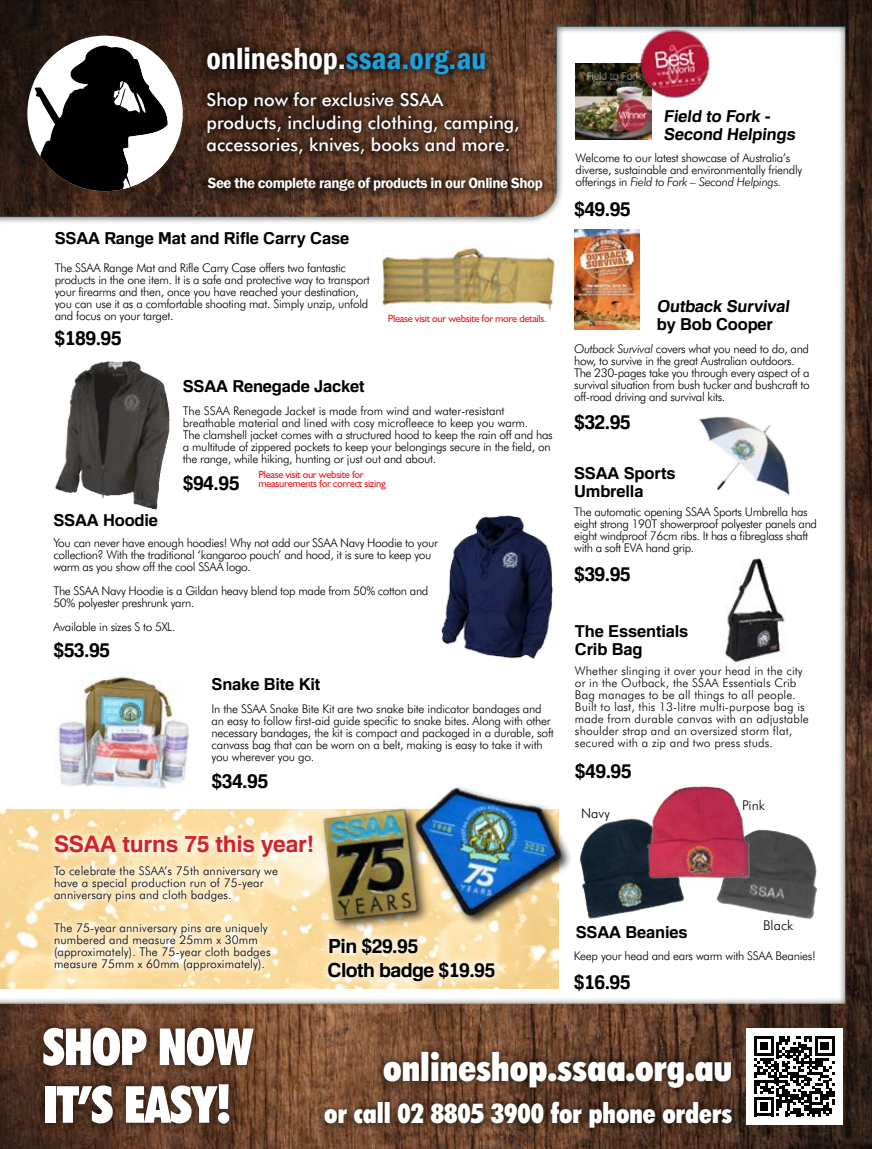
<style>
.page{position:relative;width:872px;height:1149px;background:#fff}
.page>*{position:absolute;margin:0;border:0;box-sizing:border-box;transform-origin:0 0}
.t1{font:900 condensed 51.15px/57.6px "Futura BT";letter-spacing:-.02em;color:#fff}
.t2{font:900 condensed 37.5px "Futura BT";color:#fff}
.t3{font:600 condensed 31.5px "Franklin Gothic";color:#fff}
.t4{font:900 condensed 27px "Futura BT";color:#fff}
.t5{font:700 22.8px "Familiar Pro";letter-spacing:-.01em;color:#d2232a}
.t6{font:700 19.5px/24.3px "Familiar Pro";letter-spacing:-.03em;color:#000}
.t7{font:500 18px/22.5px "Futura BT";color:#fff}
.t8{font:700 16.5px/18px "Familiar Pro";letter-spacing:-.01em;color:#000}
.t9{font:600 15px "Franklin Gothic";letter-spacing:-.03em;color:#fff}
.t10{font:300 13.5px "Futura BT";color:#000}
.t11{font:300 12px/12px "Futura BT";letter-spacing:-.025em;color:#000}
.t12{font:300 12px/12px "Futura BT";letter-spacing:.01em;color:#000}
.t13{font:10.5px/9px "Humanist 521 BT";letter-spacing:-.03em;color:#ed1d24}
.s1{color:#1da1dc}
.s2{font-style:italic}
</style>
<div class="page">
<img style="left:0;top:0;width:872px;height:1148px">
<div style="left:198px;top:38px;width:296px;height:46px;background:#000;opacity:.75"></div>
<div style="left:198px;top:83px;width:329px;height:81px;background:#000;opacity:.75"></div>
<div style="left:27px;top:36px;width:156px;height:155px;background:#fff;border-radius:50%"></div>
<svg style="left:33px;top:45px;width:136px;height:146px"></svg>
<div style="left:746px;top:1027px;width:96px;height:96px;background:#fff"></div>
<svg style="left:754px;top:1036px;width:80px;height:79px"></svg>
<div style="left:35px;top:1019px;width:226px;height:111px;background:#000;opacity:.75"></div>
<img style="left:664px;top:381px;width:158px;height:153px">
<img style="left:55px;top:662px;width:136px;height:137px">
<div style="left:198px;top:168px;width:354px;height:32px;background:#000;opacity:.75"></div>
<img style="left:436px;top:511px;width:121px;height:151px">
<img style="left:55px;top:360px;width:115px;height:149px">
<img style="left:575px;top:64px;width:76px;height:75px">
<img style="left:639px;top:27px;width:72px;height:74px">
<img style="left:716px;top:829px;width:101px;height:90px">
<img style="left:582px;top:817px;width:58px;height:36px">
<img style="left:644px;top:780px;width:109px;height:108px">
<div style="left:317px;top:1043px;width:422px;height:91px;background:#000;opacity:.75"></div>
<img style="left:375px;top:243px;width:185px;height:69px">
<img style="left:574px;top:229px;width:65px;height:101px">
<div style="left:320px;top:928px;width:107px;height:35px;background:#fff;opacity:.75"></div>
<div style="left:319px;top:952px;width:185px;height:38px;background:#fff;opacity:.75"></div>
<img style="left:301px;top:793px;width:87px;height:139px">
<img style="left:388px;top:767px;width:194px;height:177px">
<div style="left:47px;top:858px;width:238px;height:119px;background:#fff;opacity:.75"></div>
<div style="left:46px;top:825px;width:276px;height:41px;background:#fff;opacity:.75"></div>
<img style="left:716px;top:551px;width:71px;height:115px">
<img style="left:0;top:126px;width:3px;height:474px">
<h3 class="t3" style="left:206px;top:37px;width:281px">onlineshop.<span class="s1">ssaa.org.au</span></h3>
<h3 class="t7" style="left:206px;top:88px;width:314px">Shop now for exclusive SSAA products, including clothing, camping, accessories, knives, books and more.</h3>
<p class="t9" style="left:208px;top:174px;width:336px">See the complete range of products in our Online Shop</p>
<h3 class="t8" style="left:55px;top:229px;width:296px">SSAA Range Mat and Rifle Carry Case</h3>
<p class="t11" style="left:55px;top:261px;width:316px">The SSAA Range Mat and Rifle Carry Case offers two fantastic products in the one item. It is a safe and protective way to transport your firearms and then, once you have reached your destination, you can use it as a comfortable shooting mat. Simply unzip, unfold and focus on your target.</p>
<h3 class="t6" style="left:55px;top:325px;width:68px">$189.95</h3>
<h3 class="t8" style="left:183px;top:376px;width:183px">SSAA Renegade Jacket</h3>
<p class="t13" style="left:388px;top:313px;width:160px">Please visit our website for more details.</p>
<p class="t11" style="left:183px;top:404px;width:371px">The SSAA Renegade Jacket is made from wind and water-resistant breathable material and lined with cosy microfleece to keep you warm.<br>The clamshell jacket comes with a structured hood to keep the rain off and has a multitude of zippered pockets to keep your belongings secure in the field, on the range, while hiking, hunting or just out and about.</p>
<h3 class="t6" style="left:183px;top:470px;width:58px">$94.95</h3>
<p class="t13" style="left:258px;top:470px;width:129px">Please visit our website for measurements for correct sizing</p>
<h3 class="t8" style="left:53px;top:510px;width:106px">SSAA Hoodie</h3>
<p class="t11" style="left:53px;top:536px;width:386px">You can never have enough hoodies! Why not add our SSAA Navy Hoodie to your collection? With the traditional ‘kangaroo pouch’ and hood, it is sure to keep you warm as you show off the cool SSAA logo.</p>
<p class="t11" style="left:53px;top:584px;width:376px">The SSAA Navy Hoodie is a Gildan heavy blend top made from 50% cotton and<br>50% polyester preshrunk yarn.</p>
<p class="t11" style="left:53px;top:620px;width:124px">Available in sizes S to 5XL.</p>
<h3 class="t6" style="left:53px;top:637px;width:58px">$53.95</h3>
<h3 class="t8" style="left:211px;top:674px;width:110px">Snake Bite Kit</h3>
<p class="t11" style="left:211px;top:702px;width:344px">In the SSAA Snake Bite Kit are two snake bite indicator bandages and an easy to follow first-aid guide specific to snake bites. Along with other necessary bandages, the kit is compact and packaged in a durable, soft canvass bag that can be worn on a belt, making is easy to take it with you wherever you go.</p>
<h3 class="t6" style="left:211px;top:768px;width:58px">$34.95</h3>
<h3 class="t5" style="left:54px;top:830px;width:262px">SSAA turns 75 this year!</h3>
<p class="t12" style="left:54px;top:864px;width:226px">To celebrate the SSAA’s 75th anniversary we have a special production run of 75-year anniversary pins and cloth badges.</p>
<p class="t12" style="left:54px;top:921px;width:218px">The 75-year anniversary pins are uniquely numbered and measure 25mm x 30mm (approximately). The 75-year cloth badges measure 75mm x 60mm (approximately).</p>
<h3 class="t6" style="left:327px;top:932px;width:169px">Pin $29.95<br>Cloth badge $19.95</h3>
<h3 class="t8" style="left:663px;top:107px;width:135px">Field to Fork -<br>Second Helpings</h3>
<p class="t11" style="left:575px;top:151px;width:228px">Welcome to our latest showcase of Australia’s diverse, sustainable and environmentally friendly offerings in <span class="s2">Field to Fork – Second Helpings.</span></p>
<h3 class="t6" style="left:574px;top:196px;width:58px">$49.95</h3>
<h3 class="t8" style="left:656px;top:296px;width:136px">Outback Survival by Bob Cooper</h3>
<p class="t11" style="left:574px;top:342px;width:237px"><span class="s2">Outback Survival</span> covers what you need to do, and how, to survive in the great Australian outdoors.<br>The 230-pages take you through every aspect of a survival situation from bush tucker and bushcraft to off-road driving and survival kits.</p>
<h3 class="t6" style="left:574px;top:409px;width:58px">$32.95</h3>
<h3 class="t8" style="left:574px;top:464px;width:103px">SSAA Sports<br>Umbrella</h3>
<p class="t11" style="left:574px;top:505px;width:244px">The automatic opening SSAA Sports Umbrella has eight strong 190T showerproof polyester panels and eight windproof 76cm ribs. It has a fibreglass shaft with a soft EVA hand grip.</p>
<h3 class="t6" style="left:574px;top:561px;width:58px">$39.95</h3>
<h3 class="t8" style="left:575px;top:621px;width:115px">The Essentials<br>Crib Bag</h3>
<p class="t12" style="left:575px;top:664px;width:235px">Whether slinging it over your head in the city or in the Outback, the SSAA Essentials Crib Bag manages to be all things to all people.<br>Built to last, this 13-litre multi-purpose bag is made from durable canvas with an adjustable shoulder strap and an oversized storm flat, secured with a zip and two press studs.</p>
<h3 class="t6" style="left:575px;top:758px;width:58px">$49.95</h3>
<p class="t10" style="left:581px;top:804px;width:30px">Navy</p>
<h3 class="t8" style="left:576px;top:922px;width:113px">SSAA Beanies</h3>
<p class="t10" style="left:742px;top:796px;width:24px">Pink</p>
<p class="t10" style="left:763px;top:916px;width:32px">Black</p>
<p class="t11" style="left:574px;top:949px;width:243px">Keep your head and ears warm with SSAA Beanies!</p>
<h3 class="t6" style="left:574px;top:968px;width:58px">$16.95</h3>
<h1 class="t1" style="left:43px;top:1017px;width:212px">SHOP NOW<br>IT’S EASY!</h1>
<h2 class="t2" style="left:383px;top:1044px;width:351px">onlineshop.ssaa.org.au</h2>
<h3 class="t4" style="left:324px;top:1096px;width:409px">or call 02 8805 3900 for phone orders</h3>
</div>
